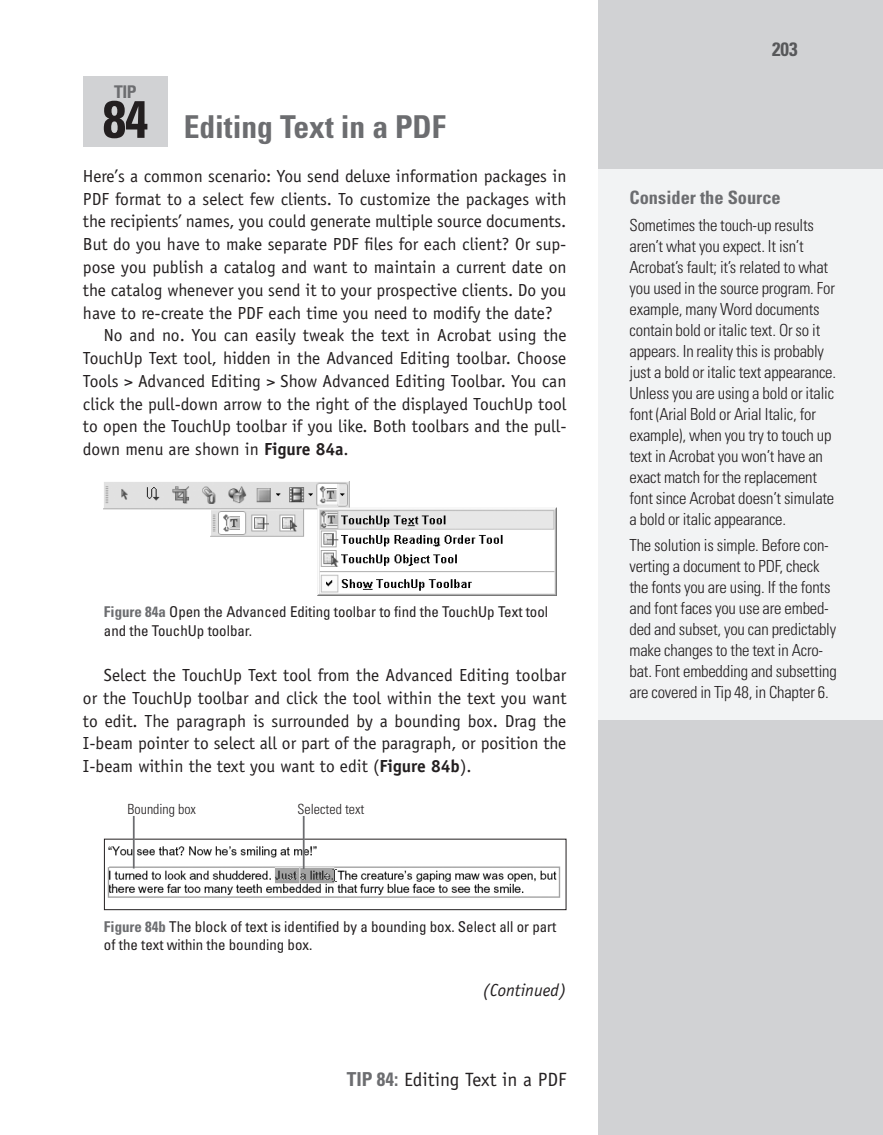
<style>
.page{position:relative;width:883px;height:1135px;background:#fff}
.page>*{position:absolute;margin:0;border:0;box-sizing:border-box;transform-origin:0 0}
.t1{font:700 condensed 31.5px "Univers";color:#6c6d70}
.t2{font:19.25px "Officina Sans";color:#231f20}
.t3{font:700 condensed 19.25px "Univers";color:#57585a}
.t4{font:700 condensed 18.38px "Univers";color:#6c6d70}
.t5{font:17.5px/22.8px "Officina Sans";color:#231f20;text-align:justify}
.t6{font:italic 17.5px "Officina Sans";color:#231f20}
.t7{font:700 condensed 17.5px "Univers";color:#6c6d70}
.t8{font:300 condensed 16.62px/21px "Univers";letter-spacing:-.01em;color:#231f20}
.t9{font:condensed 14.88px/18.4px "Univers";color:#231f20}
.t10{font:300 condensed 14px "Univers";color:#231f20}
.s1{font-size:52.5px;color:#231f20}
.s2{font-weight:700}
.s3{font-weight:700;color:#6c6d70}
.s4{font-family:"Univers";font-weight:700;font-stretch:condensed;color:#6c6d70}
</style>
<div class="page">
<div style="left:597px;top:0;width:285px;height:1134px;background:#d1d2d4"></div>
<img style="left:104px;top:481px;width:452px;height:114px">
<img style="left:107px;top:840px;width:454px;height:58px">
<div style="left:83px;top:76px;width:85px;height:71px;background:#d1d2d4"></div>
<div style="left:597px;top:169px;width:285px;height:550px;background:#f2f3f4"></div>
<hr style="left:302px;top:815px;width:2px;height:54px;background:#6c6d70">
<hr style="left:133px;top:815px;width:1px;height:53px;background:#6c6d70">
<p class="t7" style="left:114px;top:81px;width:24px">TIP</p>
<h1 class="t1" style="left:103px;top:107px;width:344px"><span class="s1">84</span> Editing Text in a PDF</h1>
<p class="t5" style="left:83px;top:164px;width:484px">Here’s a common scenario: You send deluxe information packages in</p>
<p class="t5" style="left:83px;top:187px;width:484px">PDF format to a select few clients. To customize the packages with</p>
<p class="t5" style="left:83px;top:210px;width:484px">the recipients’ names, you could generate multiple source documents.</p>
<p class="t5" style="left:83px;top:233px;width:485px">But do you have to make separate PDF files for each client? Or sup-</p>
<p class="t5" style="left:83px;top:255px;width:485px">pose you publish a catalog and want to maintain a current date on</p>
<p class="t5" style="left:83px;top:278px;width:484px">the catalog whenever you send it to your prospective clients. Do you</p>
<p class="t5" style="left:83px;top:301px;width:471px">have to re-create the PDF each time you need to modify the date?</p>
<p class="t5" style="left:104px;top:324px;width:464px">No and no. You can easily tweak the text in Acrobat using the</p>
<p class="t5" style="left:83px;top:346px;width:484px">TouchUp Text tool, hidden in the Advanced Editing toolbar. Choose</p>
<p class="t5" style="left:83px;top:369px;width:484px">Tools &gt; Advanced Editing &gt; Show Advanced Editing Toolbar. You can</p>
<p class="t5" style="left:83px;top:392px;width:484px">click the pull-down arrow to the right of the displayed TouchUp tool</p>
<p class="t5" style="left:83px;top:415px;width:485px">to open the TouchUp toolbar if you like. Both toolbars and the pull-</p>
<p class="t5" style="left:83px;top:437px;width:267px">down menu are shown in <span class="s2">Figure 84a</span>.</p>
<p class="t9" style="left:104px;top:602px;width:445px"><span class="s3">Figure 84a</span> Open the Advanced Editing toolbar to find the TouchUp Text tool and the TouchUp toolbar.</p>
<p class="t5" style="left:83px;top:663px;width:485px;text-indent:21px">Select the TouchUp Text tool from the Advanced Editing toolbar or the TouchUp toolbar and click the tool within the text you want to edit. The paragraph is surrounded by a bounding box. Drag the I-beam pointer to select all or part of the paragraph, or position the I-beam within the text you want to edit (<span class="s2">Figure 84b</span>).</p>
<p class="t10" style="left:127px;top:800px;width:70px">Bounding box</p>
<p class="t10" style="left:297px;top:800px;width:68px">Selected text</p>
<p class="t9" style="left:104px;top:917px;width:453px"><span class="s3">Figure 84b</span> The block of text is identified by a bounding box. Select all or part of the text within the bounding box.</p>
<p class="t6" style="left:482px;top:979px;width:85px">(Continued)</p>
<p class="t2" style="left:347px;top:1067px;width:221px"><span class="s4">TIP 84:</span> Editing Text in a PDF</p>
<p class="t3" style="left:771px;top:38px;width:27px">203</p>
<p class="t4" style="left:629px;top:186px;width:153px">Consider the Source</p>
<p class="t8" style="left:629px;top:214px;width:208px">Sometimes the touch-up results aren’t what you expect. It isn’t Acrobat’s fault; it’s related to what you used in the source program. For example, many Word documents contain bold or italic text. Or so it appears. In reality this is probably just a bold or italic text appearance.<br>Unless you are using a bold or italic font (Arial Bold or Arial Italic, for example), when you try to touch up text in Acrobat you won’t have an exact match for the replacement font since Acrobat doesn’t simulate a bold or italic appearance.</p>
<p class="t8" style="left:629px;top:534px;width:208px">The solution is simple. Before con&shy;verting a document to PDF, check the fonts you are using. If the fonts and font faces you use are embed&shy;ded and subset, you can predictably make changes to the text in Acro&shy;bat. Font embedding and subsetting are covered in Tip 48, in Chapter 6.</p>
</div>
